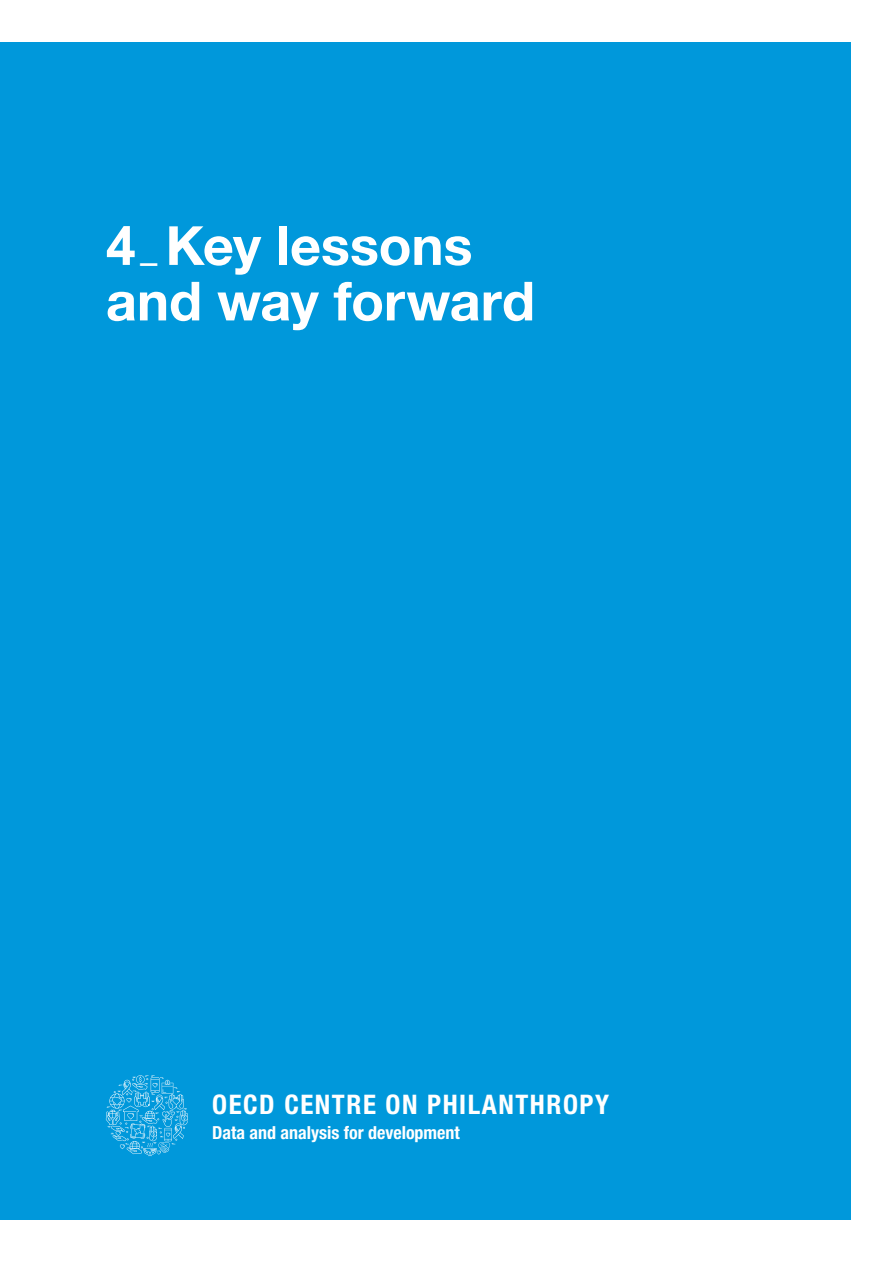
<style>
.page{position:relative;width:893px;height:1263px;background:#fff}
.page>*{position:absolute;margin:0;border:0;box-sizing:border-box;transform-origin:0 0}
.t1{font:700 54px/55.5px "Helvetica Neue CE";color:#fff}
.t2{font:700 condensed 27px "Helvetica Neue LT Std";letter-spacing:.055em;color:#fff}
.t3{font:700 condensed 18px "Helvetica Neue LT Std";color:#fff}
.s1{font-family:"Arial"}
.s2{font-family:"Arial";font-size:24.3px}
</style>
<div class="page">
<div style="left:0;top:43px;width:850px;height:1177px;background:#0098db"></div>
<svg style="left:106px;top:1075px;width:82px;height:81px"></svg>
<h1 class="t1" style="left:106px;top:219px;width:431px"><span class="s1">4</span> <span class="s2">_</span> Key lessons and way forward</h1>
<h2 class="t2" style="left:212px;top:1088px;width:398px">OECD CENTRE ON PHILANTHROPY</h2>
<p class="t3" style="left:212px;top:1122px;width:249px">Data and analysis for development</p>
</div>
